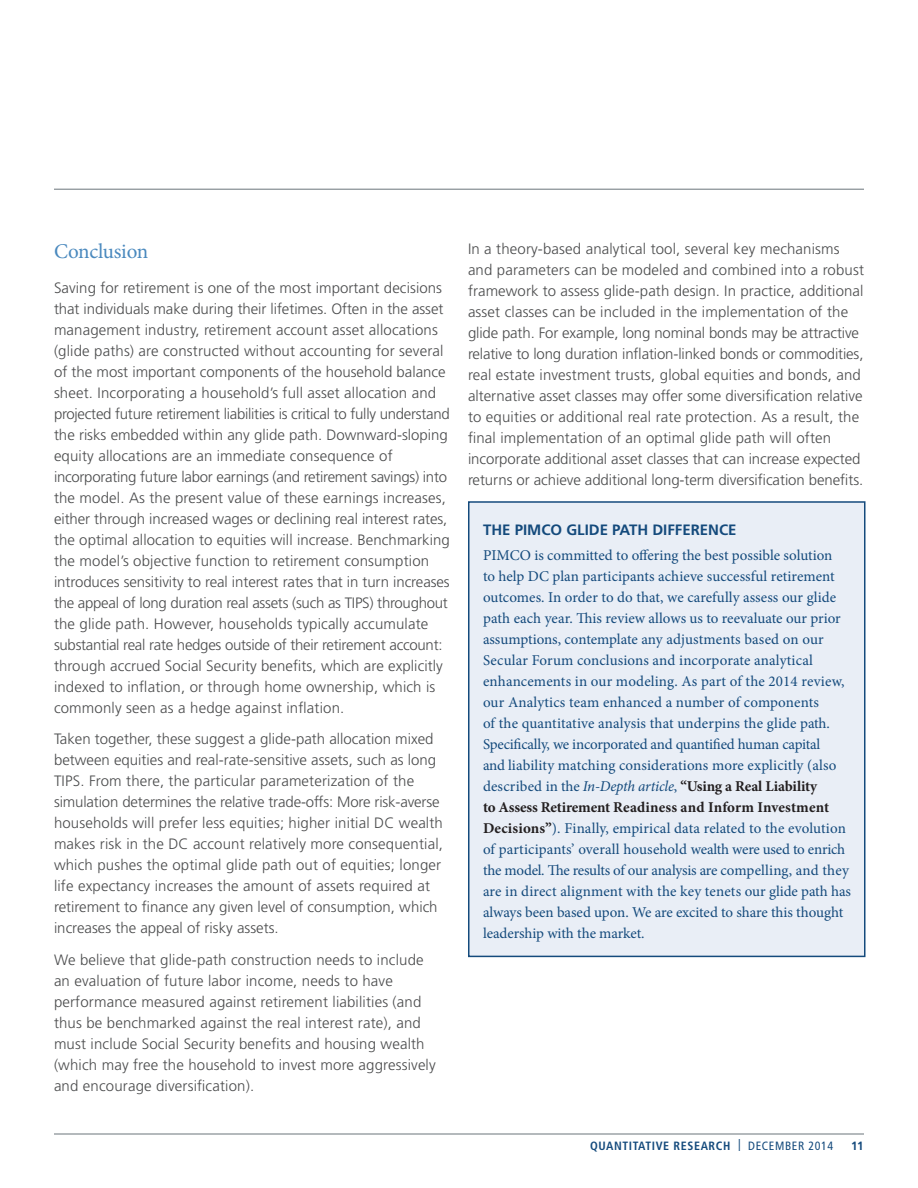
<style>
.page{position:relative;width:918px;height:1188px;background:#fff}
.page>*{position:absolute;margin:0;border:0;box-sizing:border-box;transform-origin:0 0}
.t1{font:21px "Minion Pro";letter-spacing:-.015em;color:#4a89be}
.t2{font:300 15px/21px "Frutiger LT Std";letter-spacing:.005em;color:#4b4c4d}
.t3{font:15px/21px "Minion Pro";color:#144a7c}
.t4{font:700 15px "Frutiger LT Std";color:#144a7c}
.t5{font:700 condensed 12px "Frutiger LT Std";letter-spacing:.05em;color:#144a7c}
.t6{font:700 12px "Frutiger LT Std";color:#144a7c;scale:.95 1}
.s1{font-style:italic}
.s2{font-weight:700;color:#231f20}
.s3{font-weight:400}
</style>
<div class="page">
<hr style="left:54px;top:1134px;width:810px;height:1px;background:#6a747b">
<hr style="left:54px;top:189px;width:810px;height:1px;background:#6a747b">
<div style="left:469px;top:502px;width:396px;height:454px;background:#e9eef6"></div>
<div style="left:468px;top:501px;width:398px;height:456px;border:2px solid #144a7c"></div>
<h1 class="t1" style="left:54px;top:237px;width:96px">Conclusion</h1>
<p class="t2" style="left:54px;top:277px;width:397px">Saving for retirement is one of the most important decisions that individuals make during their lifetimes. Often in the asset management industry, retirement account asset allocations (glide paths) are constructed without accounting for several of the most important components of the household balance sheet. Incorporating a household’s full asset allocation and projected future retirement liabilities is critical to fully understand the risks embedded within any glide path. Downward-sloping equity allocations are an immediate consequence of incorporating future labor earnings (and retirement savings) into the model. As the present value of these earnings increases, either through increased wages or declining real interest rates, the optimal allocation to equities will increase. Benchmarking the model’s objective function to retirement consumption introduces sensitivity to real interest rates that in turn increases the appeal of long duration real assets (such as TIPS) throughout the glide path. However, households typically accumulate substantial real rate hedges outside of their retirement account: through accrued Social Security benefits, which are explicitly indexed to inflation, or through home ownership, which is commonly seen as a hedge against inflation.</p>
<p class="t2" style="left:54px;top:729px;width:391px">Taken together, these suggest a glide-path allocation mixed between equities and real-rate-sensitive assets, such as long TIPS. From there, the particular parameterization of the simulation determines the relative trade-offs: More risk-averse households will prefer less equities; higher initial DC wealth makes risk in the DC account relatively more consequential, which pushes the optimal glide path out of equities; longer life expectancy increases the amount of assets required at retirement to finance any given level of consumption, which increases the appeal of risky assets.</p>
<p class="t2" style="left:54px;top:949px;width:383px">We believe that glide-path construction needs to include an evaluation of future labor income, needs to have performance measured against retirement liabilities (and thus be benchmarked against the real interest rate), and must include Social Security benefits and housing wealth (which may free the household to invest more aggressively and encourage diversification).</p>
<p class="t2" style="left:468px;top:239px;width:398px">In a theory-based analytical tool, several key mechanisms and parameters can be modeled and combined into a robust framework to assess glide-path design. In practice, additional asset classes can be included in the implementation of the glide path. For example, long nominal bonds may be attractive relative to long duration inflation-linked bonds or commodities, real estate investment trusts, global equities and bonds, and alternative asset classes may offer some diversification relative to equities or additional real rate protection. As a result, the final implementation of an optimal glide path will often incorporate additional asset classes that can increase expected returns or achieve additional long-term diversification benefits.</p>
<p class="t4" style="left:483px;top:521px;width:255px">THE PIMCO GLIDE PATH DIFFERENCE</p>
<p class="t3" style="left:483px;top:545px;width:369px">PIMCO is committed to offering the best possible solution<br>to help DC plan participants achieve successful retirement outcomes. In order to do that, we carefully assess our glide path each year. This review allows us to reevaluate our prior assumptions, contemplate any adjustments based on our Secular Forum conclusions and incorporate analytical enhancements in our modeling. As part of the 2014 review, our Analytics team enhanced a number of components<br>of the quantitative analysis that underpins the glide path.<br>Specifically, we incorporated and quantified human capital<br>and liability matching considerations more explicitly (also described in the <span class="s1">In-Depth article</span>, <span class="s2">“Using a Real Liability<br>to Assess Retirement Readiness and Inform Investment Decisions”</span>). Finally, empirical data related to the evolution of participants’ overall household wealth were used to enrich the model. The results of our analysis are compelling, and they are in direct alignment with the key tenets our glide path has always been based upon. We are excited to share this thought leadership with the market.</p>
<p class="t5" style="left:590px;top:1138px;width:245px">QUANTITATIVE RESEARCH <span class="s3">| DECEMBER 2014</span></p>
<p class="t6" style="left:851px;top:1139px;width:14px">11</p>
</div>
